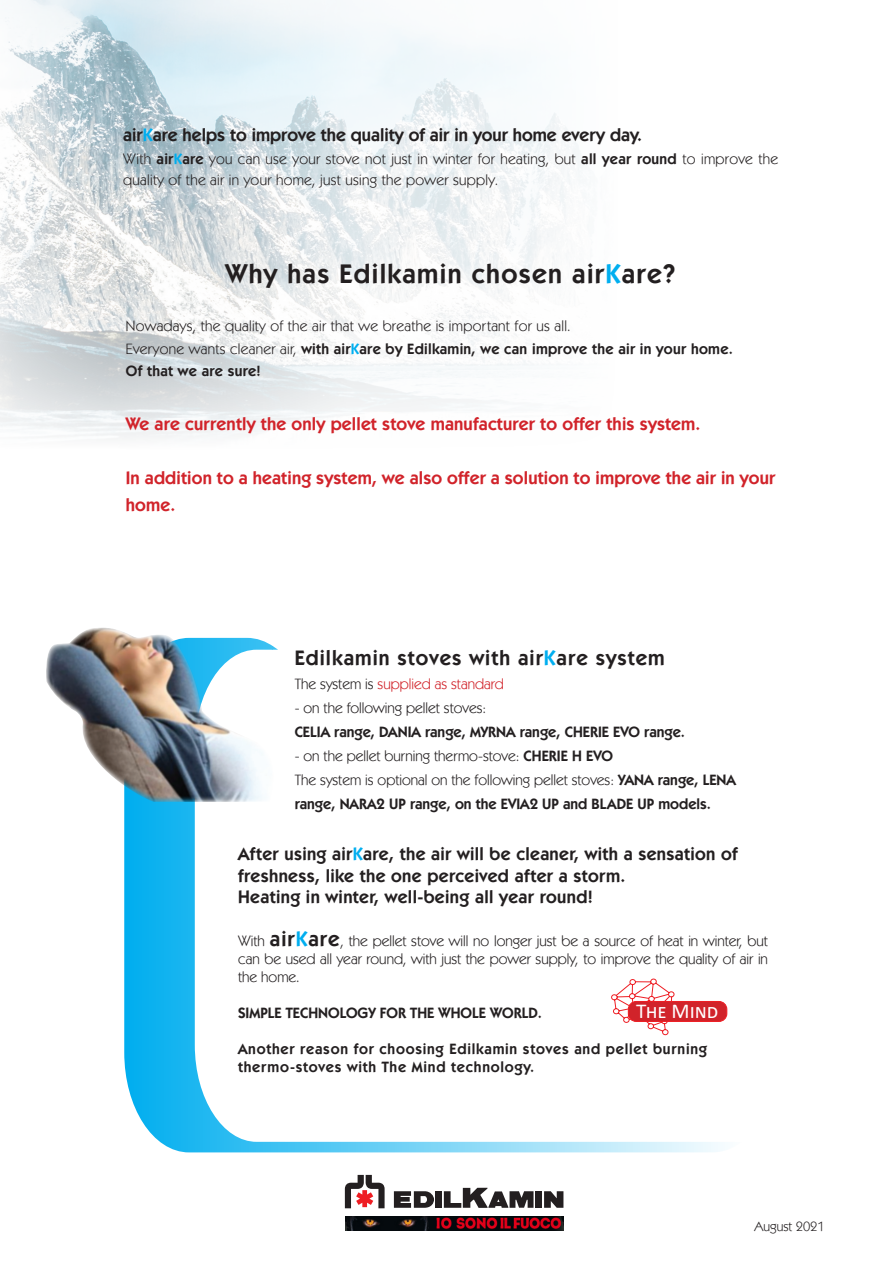
<style>
.page{position:relative;width:893px;height:1263px;background:#fff}
.page>*{position:absolute;margin:0;border:0;box-sizing:border-box;transform-origin:0 0}
.t1{font:600 27px "Kabel IT Cby BT";letter-spacing:.05em;color:#231f20}
.t2{font:21.15px "Calibri";color:#fff}
.t3{font:600 21px "Kabel IT Cby BT";letter-spacing:.05em;color:#231f20}
.t4{font:600 18px/27px "Kabel IT Cby BT";letter-spacing:.01em;color:#d1232a}
.t5{font:600 18px "Kabel IT Cby BT";letter-spacing:.02em;color:#231f20}
.t6{font:600 18px "Kabel IT Cby BT";color:#231f20}
.t7{font:15px/18px "Kabel IT Cby BT";letter-spacing:.02em;color:#231f20}
.t8{font:600 15px/24px "Kabel IT Cby BT";color:#231f20}
.t9{font:600 15px "Kabel IT Cby BT";letter-spacing:.02em;color:#231f20}
.t10{font:600 15px "Kabel IT Cby BT";letter-spacing:.05em;color:#231f20}
.t11{font:15px "Kabel IT Cby BT";color:#231f20}
.t12{font:15px "Kabel IT Cby BT";color:#d1232a}
.t13{font:13.5px "Kabel IT Cby BT";color:#231f20}
.s1{color:#00aeef}
.s2{font-weight:600}
.s3{font-weight:600;color:#00aeef}
.s4{font-weight:400}
.s5{color:#231f20}
.s6{font-weight:600;font-size:21px}
.s7{font-weight:600;font-size:21px;color:#00aeef}
</style>
<div class="page">
<img style="left:0;top:0;width:579px;height:439px">
<svg style="left:345px;top:1175px;width:40px;height:33px"></svg>
<div style="left:535px;top:1191px;width:7px;height:17px;background:#231f20"></div>
<div style="left:435px;top:1191px;width:7px;height:17px;background:#231f20"></div>
<svg style="left:394px;top:1191px;width:40px;height:17px"></svg>
<svg style="left:444px;top:1188px;width:89px;height:20px"></svg>
<svg style="left:544px;top:1191px;width:19px;height:17px"></svg>
<img style="left:345px;top:1216px;width:218px;height:14px">
<svg style="left:124px;top:647px;width:604px;height:506px"></svg>
<img style="left:46px;top:628px;width:229px;height:174px">
<p class="t6" style="left:123px;top:124px;width:520px">air<span class="s1">K</span>are helps to improve the quality of air in your home every day.</p>
<p class="t7" style="left:123px;top:147px;width:656px;line-height:21.6px">With <span class="s2">air</span><span class="s3">K</span><span class="s2">are</span> you can use your stove not just in winter for heating, but <span class="s2">all year round</span> to improve the quality of the air in your home, just using the power supply.</p>
<p class="t1" style="left:225px;top:257px;width:452px">Why has Edilkamin chosen air<span class="s1">K</span>are?</p>
<p class="t7" style="left:126px;top:317px;width:446px">Nowadays, the quality of the air that we breathe is important for us all.</p>
<p class="t9" style="left:126px;top:339px;width:609px"><span class="s4">Everyone wants cleaner air,</span> with air<span class="s1">K</span>are by Edilkamin, we can improve the air in your home.</p>
<p class="t9" style="left:126px;top:362px;width:136px">Of that we are sure!</p>
<p class="t4" style="left:126px;top:410px;width:576px">We are currently the only pellet stove manufacturer to offer this system.</p>
<p class="t4" style="left:126px;top:464px;width:651px">In addition to a heating system, we also offer a solution to improve the air in your home.</p>
<p class="t3" style="left:295px;top:644px;width:372px">Edilkamin stoves with air<span class="s1">K</span>are system</p>
<p class="t12" style="left:295px;top:674px;width:211px"><span class="s5">The system is</span> supplied as standard</p>
<p class="t11" style="left:295px;top:698px;width:193px">- on the following pellet stoves:</p>
<p class="t8" style="left:295px;top:719px;width:392px">CELIA range, DANIA range, MYRNA range, CHERIE EVO range.</p>
<p class="t11" style="left:295px;top:746px;width:320px">- on the pellet burning thermo-stove: <span class="s2">CHERIE H EVO</span></p>
<p class="t8" style="left:295px;top:767px;width:443px"><span class="s4">The system is optional on the following pellet stoves:</span> YANA range, LENA range, NARA2 UP range, on the EVIA2 UP and BLADE UP models.</p>
<p class="t5" style="left:238px;top:842px;width:501px">After using air<span class="s1">K</span>are, the air will be cleaner, with a sensation of</p>
<p class="t5" style="left:238px;top:864px;width:389px">freshness, like the one perceived after a storm.</p>
<p class="t5" style="left:238px;top:886px;width:356px">Heating in winter, well-being all year round!</p>
<p class="t7" style="left:238px;top:931px;width:531px;text-align:justify">With <span class="s6">air</span><span class="s7">K</span><span class="s6">are</span>, the pellet stove will no longer just be a source of heat in winter, but can be used all year round, with just the power supply, to improve the quality of air in the home.</p>
<p class="t8" style="left:238px;top:1000px;width:305px">SIMPLE TECHNOLOGY FOR THE WHOLE WORLD.</p>
<p class="t10" style="left:238px;top:1039px;width:470px">Another reason for choosing Edilkamin stoves and pellet burning</p>
<p class="t10" style="left:238px;top:1057px;width:298px">thermo-stoves with The Mind technology.</p>
<p class="t2" style="left:636px;top:996px;width:84px">The Mind</p>
<p class="t13" style="left:754px;top:1218px;width:72px">August 2021</p>
</div>
